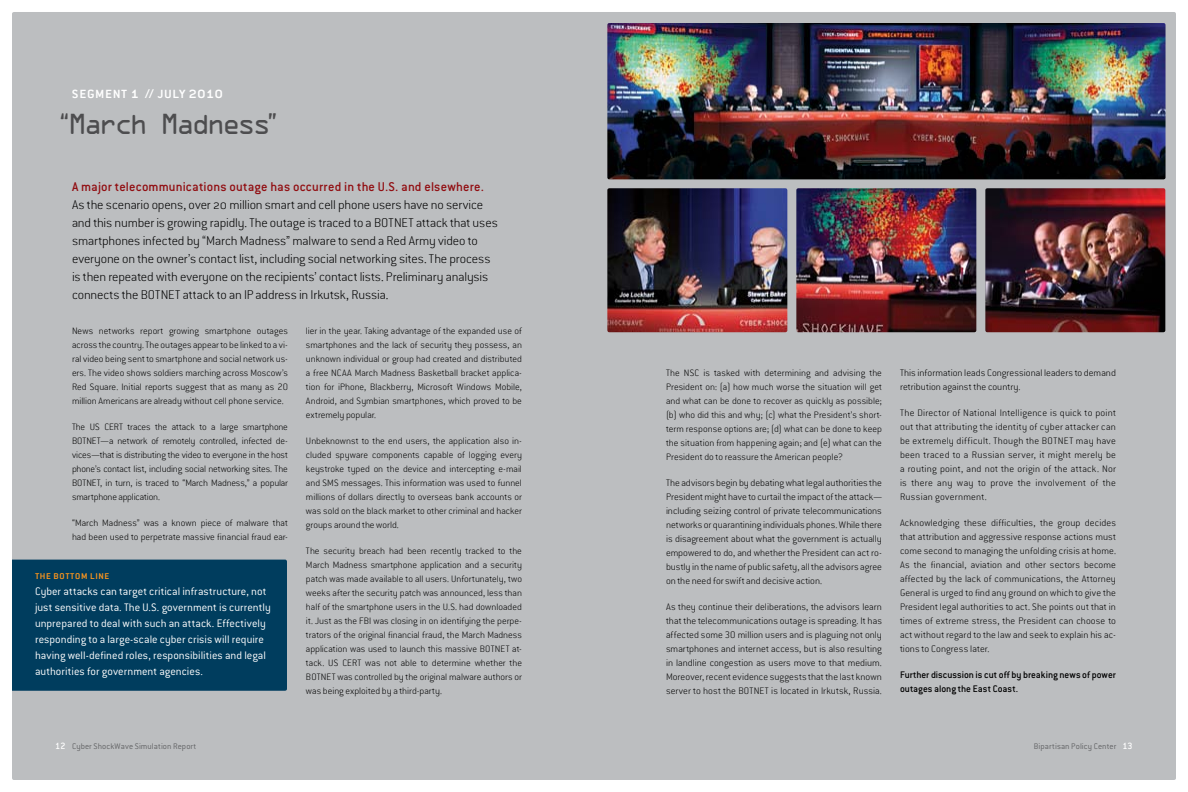
<style>
.page{position:relative;width:1188px;height:792px;background:#fff}
.page>*{position:absolute;margin:0;border:0;box-sizing:border-box;transform-origin:0 0}
.t1{font:26px "OCRA Std";letter-spacing:-.135em;color:#4d4d4f}
.t2{font:500 17px "Conduit SCITC";letter-spacing:-.005em;color:#fff}
.t3{font:200 14px/18px "Conduit OSITC";letter-spacing:-.01em;color:#000}
.t4{font:500 14px "Conduit ITC";letter-spacing:.01em;color:#910d11}
.t5{font:300 12px/16px "Conduit OSITC";color:#fff}
.t6{font:500 12px "Conduit SCITC";letter-spacing:.01em;color:#f7941e}
.t7{font:200 10.5px/14px "Conduit ITC";letter-spacing:.01em;color:#000;text-align:justify}
.t8{font:500 10.5px/14px "Conduit ITC";color:#000}
.t9{font:200 10.2px/14px "Conduit ITC";color:#000;text-align:justify}
.t10{font:300 9px "Conduit OSITC";letter-spacing:.01em;color:#636466}
.s1{font-weight:700;font-size:14px}
.s2{font-family:"Conduit ITC";font-weight:500;font-size:10px;color:#fff}
</style>
<div class="page">
<div style="left:12px;top:12px;width:1164px;height:768px;background:#bcbec0;border-radius:2px"></div>
<img style="left:607px;top:23px;width:559px;height:156px">
<img style="left:607px;top:188px;width:180px;height:144px">
<img style="left:796px;top:188px;width:180px;height:144px">
<img style="left:985px;top:188px;width:180px;height:144px">
<div style="left:12px;top:560px;width:275px;height:131px;background:#003d5e"></div>
<div style="left:35px;top:564px;width:243px;height:117px;background:#003d5e"></div>
<h2 class="t2" style="left:72px;top:82px;width:153px">segment 1 <span class="s1">//</span> july 2010</h2>
<h1 class="t1" style="left:59px;top:112px;width:221px"><sup>“</sup>March Madness<sup>”</sup></h1>
<h3 class="t4" style="left:72px;top:178px;width:413px">A major telecommunications outage has occurred in the U.S. and elsewhere.</h3>
<p class="t3" style="left:72px;top:195px;width:427px">As the scenario opens, over 20 million smart and cell phone users have no service and this number is growing rapidly. The outage is traced to a BOTNET attack that uses smartphones infected by “March Madness” malware to send a Red Army video to everyone on the owner’s contact list, including social networking sites. The process is then repeated with everyone on the recipients’ contact lists. Preliminary analysis connects the BOTNET attack to an IP address in Irkutsk, Russia.</p>
<p class="t9" style="left:72px;top:324px;width:218px">News networks report growing smartphone outages across the country. The outages appear to be linked to a vi&shy;ral video being sent to smartphone and social network us&shy;ers. The video shows soldiers marching across Moscow’s Red Square. Initial reports suggest that as many as 20 million Americans are already without cell phone service.</p>
<p class="t9" style="left:72px;top:420px;width:217px">The US CERT traces the attack to a large smartphone BOTNET—a network of remotely controlled, infected de&shy;vices—that is distributing the video to everyone in the host phone’s contact list, including social networking sites. The BOTNET, in turn, is traced to “March Madness,” a popular smartphone application.</p>
<p class="t9" style="left:72px;top:516px;width:217px">“March Madness” was a known piece of malware that had been used to perpetrate massive financial fraud ear-</p>
<p class="t6" style="left:35px;top:568px;width:76px">the bottom line</p>
<p class="t5" style="left:35px;top:583px;width:237px">Cyber attacks can target critical infrastructure, not just sensitive data. The U.S. government is currently unprepared to deal with such an attack. Effectively responding to a large-scale cyber crisis will require having well-defined roles, responsibilities and legal authorities for government agencies.</p>
<p class="t9" style="left:306px;top:324px;width:218px">lier in the year. Taking advantage of the expanded use of smartphones and the lack of security they possess, an unknown individual or group had created and distributed a free NCAA March Madness Basketball bracket applica&shy;tion for iPhone, Blackberry, Microsoft Windows Mobile, Android, and Symbian smartphones, which proved to be extremely popular.</p>
<p class="t9" style="left:306px;top:434px;width:217px">Unbeknownst to the end users, the application also in&shy;cluded spyware components capable of logging every keystroke typed on the device and intercepting e-mail and SMS messages. This information was used to funnel millions of dollars directly to overseas bank accounts or was sold on the black market to other criminal and hacker groups around the world.</p>
<p class="t9" style="left:306px;top:544px;width:218px">The security breach had been recently tracked to the March Madness smartphone application and a security patch was made available to all users. Unfortunately, two weeks after the security patch was announced, less than half of the smartphone users in the U.S. had downloaded it. Just as the FBI was closing in on identifying the perpe&shy;trators of the original financial fraud, the March Madness application was used to launch this massive BOTNET at&shy;tack. US CERT was not able to determine whether the BOTNET was controlled by the original malware authors or was being exploited by a third-party.</p>
<p class="t9" style="left:666px;top:366px;width:218px">The NSC is tasked with determining and advising the President on: (a) how much worse the situation will get and what can be done to recover as quickly as possible; (b) who did this and why; (c) what the President’s short&shy;term response options are; (d) what can be done to keep the situation from happening again; and (e) what can the President do to reassure the American people?</p>
<p class="t7" style="left:666px;top:476px;width:217px">The advisors begin by debating what legal authorities the President might have to curtail the impact of the attack— including seizing control of private telecommunications networks or quarantining individuals phones. While there is disagreement about what the government is actually empowered to do, and whether the President can act ro&shy;bustly in the name of public safety, all the advisors agree on the need for swift and decisive action.</p>
<p class="t7" style="left:666px;top:600px;width:217px">As they continue their deliberations, the advisors learn that the telecommunications outage is spreading. It has affected some 30 million users and is plaguing not only smartphones and internet access, but is also resulting in landline congestion as users move to that medium.<br>Moreover, recent evidence suggests that the last known server to host the BOTNET is located in Irkutsk, Russia.</p>
<p class="t7" style="left:900px;top:366px;width:217px">This information leads Congressional leaders to demand retribution against the country.</p>
<p class="t7" style="left:900px;top:406px;width:218px">The Director of National Intelligence is quick to point out that attributing the identity of cyber attacker can be extremely difficult. Though the BOTNET may have been traced to a Russian server, it might merely be a routing point, and not the origin of the attack. Nor is there any way to prove the involvement of the Russian government.</p>
<p class="t7" style="left:900px;top:516px;width:218px">Acknowledging these difficulties, the group decides that attribution and aggressive response actions must come second to managing the unfolding crisis at home.<br>As the financial, aviation and other sectors become affected by the lack of communications, the Attorney General is urged to find any ground on which to give the President legal authorities to act. She points out that in times of extreme stress, the President can choose to act without regard to the law and seek to explain his ac&shy;tions to Congress later.</p>
<p class="t8" style="left:900px;top:668px;width:217px">Further discussion is cut off by breaking news of power outages along the East Coast.</p>
<p class="t10" style="left:55px;top:741px;width:143px"><span class="s2">12</span> Cyber ShockWave Simulation Report</p>
<p class="t10" style="left:1034px;top:741px;width:100px">Bipartisan Policy Center <span class="s2">13</span></p>
</div>
